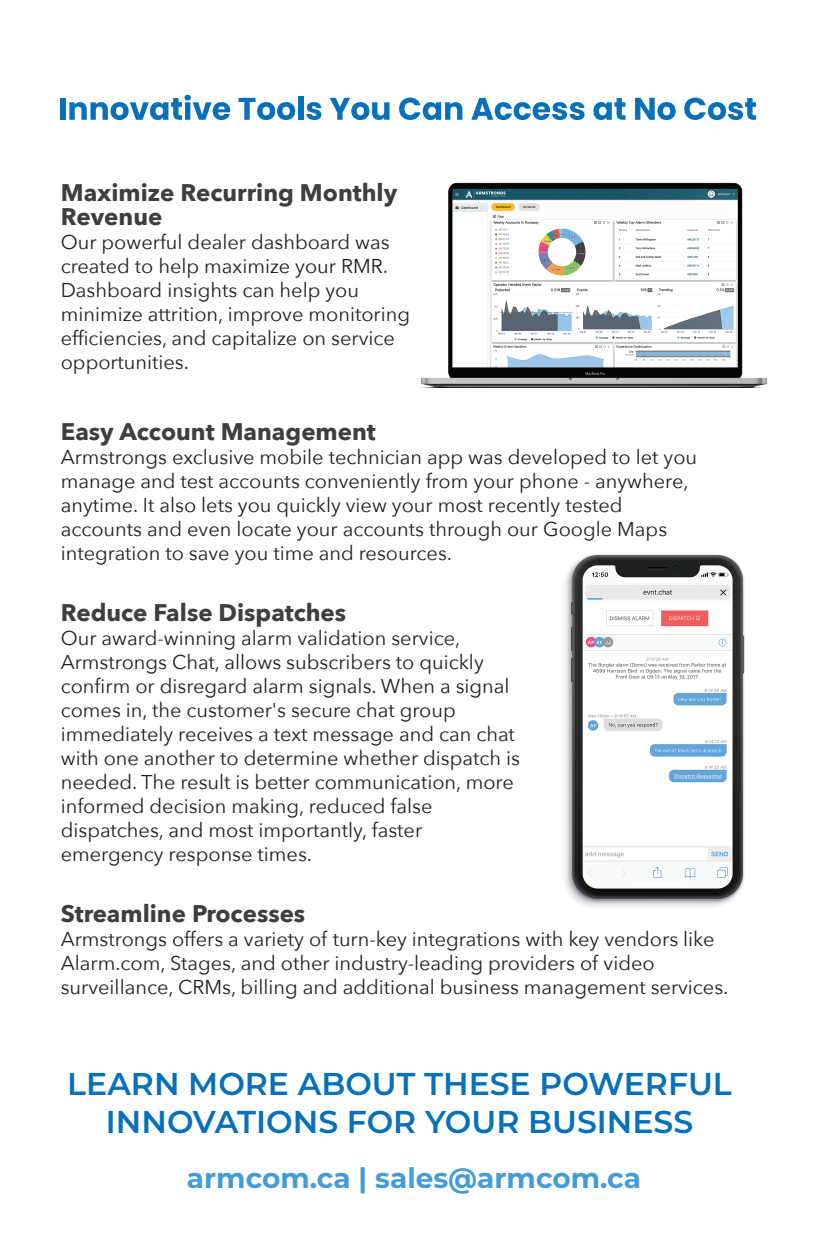
<style>
.page{position:relative;width:828px;height:1260px;background:#fff}
.page>*{position:absolute;margin:0;border:0;box-sizing:border-box;transform-origin:0 0}
.t1{font:600 31.6px/38px "Montserrat";color:#0770ba;text-align:center}
.t2{font:700 28px "Montserrat";color:#439cd6}
.t3{font:700 24px/24px "Avenir Next";color:#3e3e3f}
.t4{font:20px/24px "Avenir Next";color:#231f20}
</style>
<div class="page">
<img style="left:564px;top:554px;width:181px;height:353px">
<div style="left:60px;top:98px;width:6px;height:22px;background:#0770ba"></div>
<svg style="left:69px;top:95px;width:161px;height:25px"></svg>
<svg style="left:239px;top:98px;width:56px;height:22px"></svg>
<div style="left:298px;top:97px;width:5px;height:23px;background:#0770ba"></div>
<svg style="left:306px;top:102px;width:15px;height:18px"></svg>
<svg style="left:330px;top:98px;width:60px;height:22px"></svg>
<svg style="left:399px;top:98px;width:63px;height:22px"></svg>
<svg style="left:471px;top:98px;width:114px;height:22px"></svg>
<svg style="left:593px;top:98px;width:32px;height:22px"></svg>
<svg style="left:635px;top:98px;width:41px;height:22px"></svg>
<svg style="left:684px;top:98px;width:72px;height:22px"></svg>
<img style="left:421px;top:182px;width:347px;height:206px">
<p class="t3" style="left:61px;top:180px;width:338px">Maximize Recurring Monthly<br>Revenue</p>
<p class="t4" style="left:61px;top:229px;width:351px">Our powerful dealer dashboard was created to help maximize your RMR.<br>Dashboard insights can help you minimize attrition, improve monitoring efficiencies, and capitalize on service opportunities.</p>
<p class="t3" style="left:61px;top:419px;width:317px">Easy Account Management</p>
<p class="t4" style="left:61px;top:444px;width:638px">Armstrongs exclusive mobile technician app was developed to let you manage and test accounts conveniently from your phone - anywhere, anytime. It also lets you quickly view your most recently tested accounts and even locate your accounts through our Google Maps integration to save you time and resources.</p>
<p class="t3" style="left:61px;top:600px;width:287px">Reduce False Dispatches</p>
<p class="t4" style="left:61px;top:625px;width:461px">Our award-winning alarm validation service, Armstrongs Chat, allows subscribers to quickly confirm or disregard alarm signals. When a signal comes in, the customer's secure chat group immediately receives a text message and can chat with one another to determine whether dispatch is needed. The result is better communication, more informed decision making, reduced false dispatches, and most importantly, faster emergency response times.</p>
<p class="t3" style="left:61px;top:901px;width:246px">Streamline Processes</p>
<p class="t4" style="left:61px;top:926px;width:669px">Armstrongs offers a variety of turn-key integrations with key vendors like<br>Alarm.com, Stages, and other industry-leading providers of video surveillance, CRMs, billing and additional business management services.</p>
<h1 class="t1" style="left:67px;top:1064px;width:666px">LEARN MORE ABOUT THESE POWERFUL<br>INNOVATIONS FOR YOUR BUSINESS</h1>
<h2 class="t2" style="left:187px;top:1158px;width:456px">armcom.ca | sales@armcom.ca</h2>
</div>
